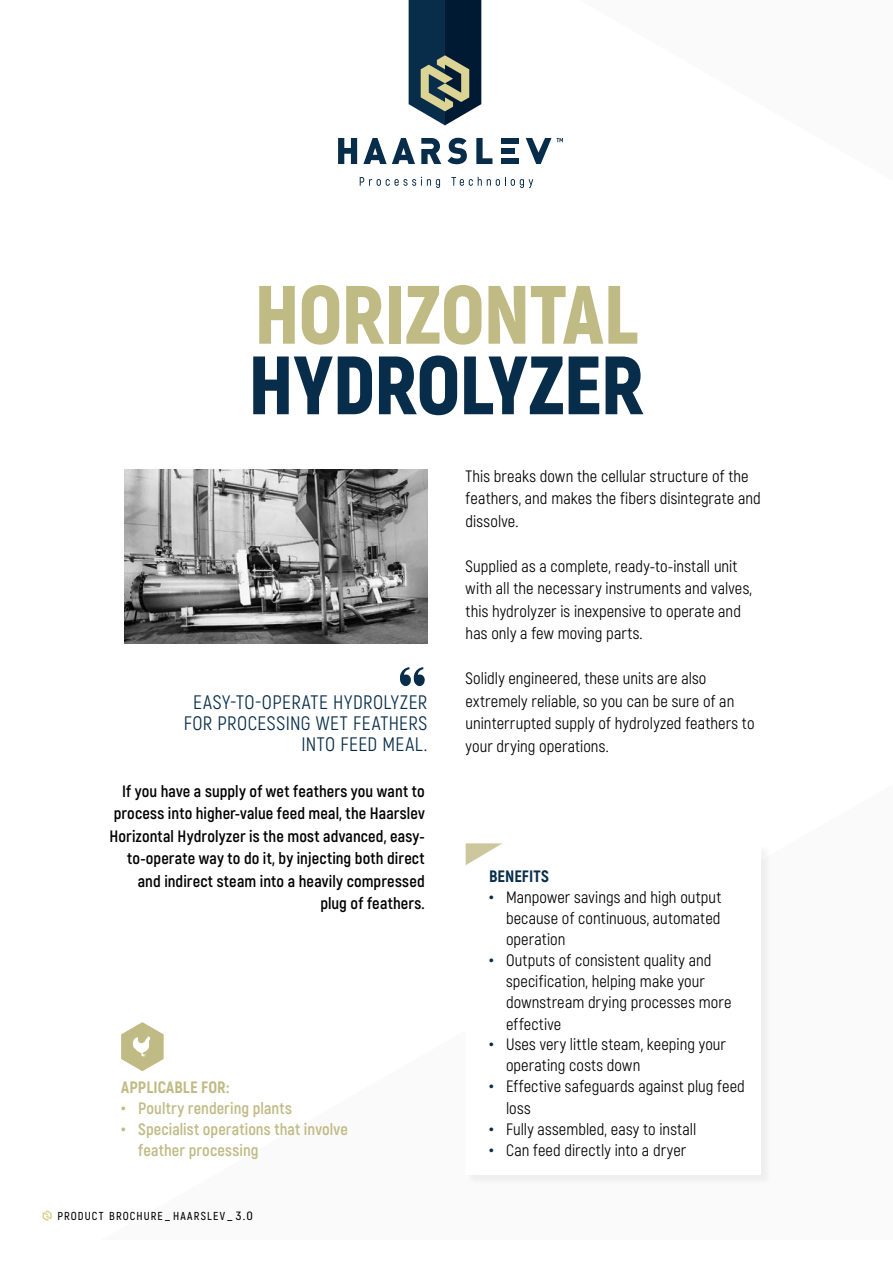
<style>
.page{position:relative;width:893px;height:1263px;background:#fff}
.page>*{position:absolute;margin:0;border:0;box-sizing:border-box;transform-origin:0 0}
.t1{font:900 82.5px "Akrobat";letter-spacing:-.01em;color:#c0ba84}
.t2{font:900 82.5px "Akrobat";letter-spacing:-.01em;color:#082d4a}
.t3{font:19.5px/21px "Akrobat";letter-spacing:.02em;color:#082d4a;text-align:right}
.t4{font:16.5px/22.5px "Akrobat";letter-spacing:.01em;color:#000}
.t5{font:700 16.5px/22.5px "Akrobat";letter-spacing:.01em;color:#000;text-align:right}
.t6{font:700 16.5px/21px "Akrobat";letter-spacing:.005em;color:#c0ba84}
.t7{font:800 16.5px "Akrobat";letter-spacing:.01em;color:#c0ba84}
.t8{font:800 16.5px "Akrobat";color:#082d4a}
.t9{font:600 11.55px "Akrobat";letter-spacing:.095em;color:#000}
.s1{font-size:22.5px}
.s2{font-size:12px}
.s3{font-weight:700;font-size:22.5px;color:#082d4a}
</style>
<div class="page">
<svg style="left:43px;top:1210px;width:9px;height:11px"></svg>
<svg style="left:360px;top:177px;width:80px;height:11px"></svg>
<svg style="left:451px;top:177px;width:82px;height:11px"></svg>
<svg style="left:557px;top:138px;width:6px;height:4px"></svg>
<svg style="left:338px;top:138px;width:19px;height:26px"></svg>
<svg style="left:526px;top:138px;width:25px;height:26px"></svg>
<svg style="left:363px;top:138px;width:52px;height:26px"></svg>
<svg style="left:421px;top:138px;width:20px;height:26px"></svg>
<svg style="left:447px;top:138px;width:20px;height:26px"></svg>
<svg style="left:476px;top:138px;width:16px;height:26px"></svg>
<div style="left:501px;top:158px;width:17px;height:6px;background:#082d4a"></div>
<div style="left:501px;top:148px;width:13px;height:6px;background:#082d4a"></div>
<div style="left:501px;top:138px;width:17px;height:6px;background:#082d4a"></div>
<svg style="left:409px;top:0;width:72px;height:125px;background:#384f5b"></svg>
<svg style="left:400px;top:667px;width:25px;height:19px"></svg>
<div style="left:467px;top:845px;width:305px;height:340px;background:#f2f2f2"></div>
<div style="left:466px;top:843px;width:295px;height:331px;background:#fff"></div>
<svg style="left:466px;top:843px;width:36px;height:22px"></svg>
<img style="left:124px;top:470px;width:303px;height:173px">
<svg style="left:121px;top:1022px;width:43px;height:49px"></svg>
<h1 class="t1" style="left:254px;top:261px;width:385px">HORIZONTAL</h1>
<h1 class="t2" style="left:248px;top:332px;width:397px">HYDROLYZER</h1>
<p class="t3" style="left:184px;top:692px;width:245px">EASY-TO-OPERATE HYDROLYZER<br>FOR PROCESSING WET FEATHERS<br>INTO FEED MEAL.</p>
<p class="t5" style="left:110px;top:779px;width:317px">If you have a supply of wet feathers you want to process into higher-value feed meal, the Haarslev Horizontal Hydrolyzer is the most advanced, easy&shy;to-operate way to do it, by injecting both direct and indirect steam into a heavily compressed plug of feathers.</p>
<p class="t7" style="left:121px;top:1076px;width:109px">APPLICABLE FOR:</p>
<p class="t6" style="left:121px;top:1097px;width:172px"><span class="s1">•</span> Poultry rendering plants</p>
<p class="t6" style="left:138px;top:1118px;width:211px;text-indent:-17px"><span class="s1">•</span> Specialist operations that involve feather processing</p>
<p class="t9" style="left:57px;top:1209px;width:197px">PRODUCT BROCHURE<span class="s2">_</span>HAARSLEV<span class="s2">_ 3.0</span></p>
<p class="t4" style="left:466px;top:465px;width:297px">This breaks down the cellular structure of the feathers, and makes the fibers disintegrate and dissolve.</p>
<p class="t4" style="left:466px;top:555px;width:288px">Supplied as a complete, ready-to-install unit with all the necessary instruments and valves, this hydrolyzer is inexpensive to operate and has only a few moving parts.</p>
<p class="t4" style="left:466px;top:667px;width:290px">Solidly engineered, these units are also extremely reliable, so you can be sure of an uninterrupted supply of hydrolyzed feathers to your drying operations.</p>
<p class="t8" style="left:489px;top:866px;width:61px">BENEFITS</p>
<p class="t4" style="left:506px;top:887px;width:217px;line-height:21px;text-align:justify;text-indent:-17px"><span class="s3">•</span> Manpower savings and high output because of continuous, automated operation</p>
<p class="t4" style="left:506px;top:950px;width:227px;line-height:21px;text-indent:-17px"><span class="s3">•</span> Outputs of consistent quality and specification, helping make your downstream drying processes more effective</p>
<p class="t4" style="left:506px;top:1034px;width:221px;line-height:21px;text-indent:-17px"><span class="s3">•</span> Uses very little steam, keeping your operating costs down</p>
<p class="t4" style="left:506px;top:1076px;width:240px;line-height:21px;text-indent:-17px"><span class="s3">•</span> Effective safeguards against plug feed loss</p>
<p class="t4" style="left:489px;top:1117px;width:209px"><span class="s3">•</span> Fully assembled, easy to install</p>
<p class="t4" style="left:489px;top:1138px;width:199px"><span class="s3">•</span> Can feed directly into a dryer</p>
</div>
